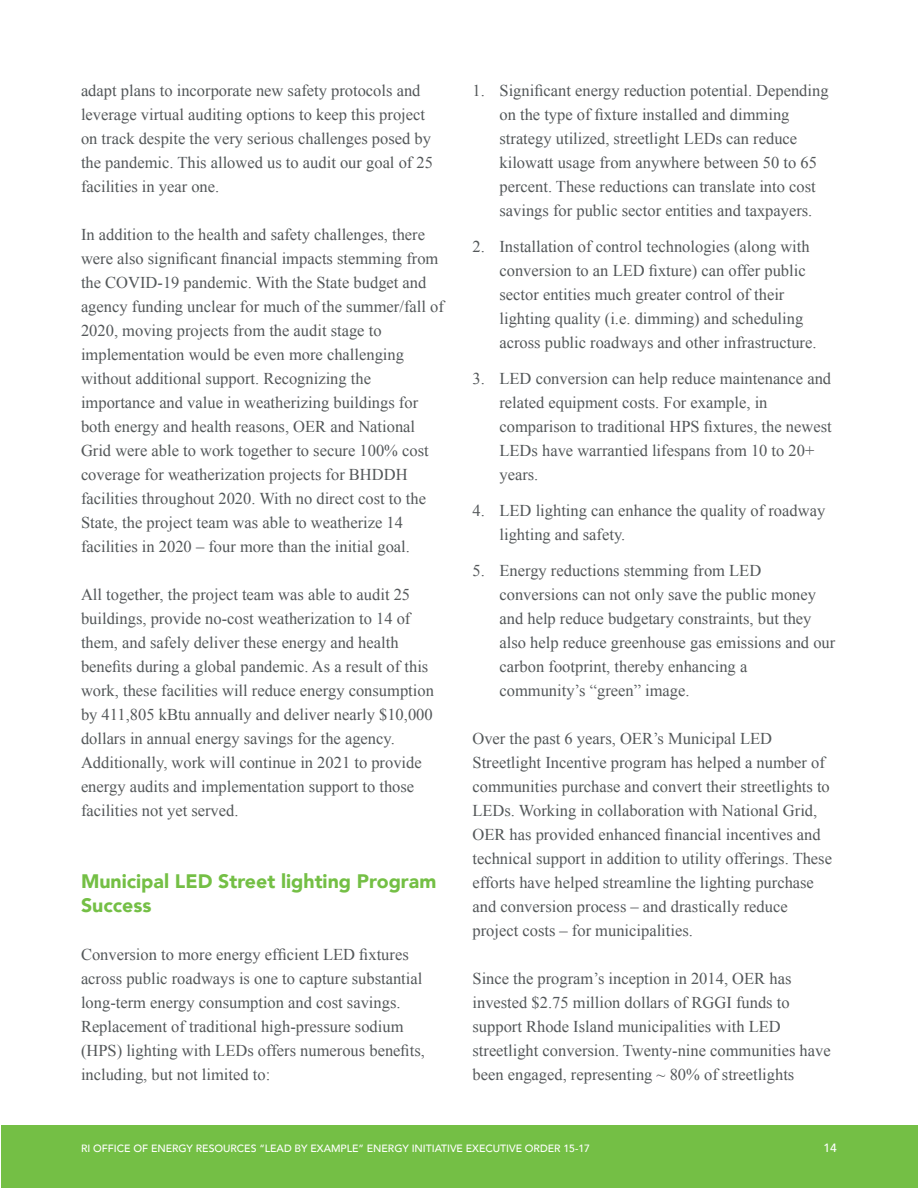
<style>
.page{position:relative;width:918px;height:1188px;background:#fff}
.page>*{position:absolute;margin:0;border:0;box-sizing:border-box;transform-origin:0 0}
.t1{font:900 19.5px/24px "Avenir";color:#74bf45}
.t2{font:16.5px/24px "Times New Roman";color:#535759}
.t3{font:500 12px "Avenir";color:#fff}
.t4{font:500 10.5px "Avenir";letter-spacing:-.005em;color:#fff}
</style>
<div class="page">
<div style="left:1px;top:1125px;width:917px;height:63px;background:#74bf45"></div>
<p class="t2" style="left:81px;top:80px;width:354px">adapt plans to incorporate new safety protocols and leverage virtual auditing options to keep this project on track despite the very serious challenges posed by the pandemic. This allowed us to audit our goal of 25 facilities in year one.</p>
<p class="t2" style="left:81px;top:224px;width:364px">In addition to the health and safety challenges, there were also significant financial impacts stemming from the COVID-19 pandemic. With the State budget and agency funding unclear for much of the summer/fall of 2020, moving projects from the audit stage to implementation would be even more challenging without additional support. Recognizing the importance and value in weatherizing buildings for both energy and health reasons, OER and National Grid were able to work together to secure 100% cost coverage for weatherization projects for BHDDH facilities throughout 2020. With no direct cost to the State, the project team was able to weatherize 14 facilities in 2020 – four more than the initial goal.</p>
<p class="t2" style="left:81px;top:584px;width:354px">All together, the project team was able to audit 25 buildings, provide no-cost weatherization to 14 of them, and safely deliver these energy and health benefits during a global pandemic. As a result of this work, these facilities will reduce energy consumption by 411,805 kBtu annually and deliver nearly $10,000 dollars in annual energy savings for the agency.<br>Additionally, work will continue in 2021 to provide energy audits and implementation support to those facilities not yet served.</p>
<p class="t1" style="left:81px;top:870px;width:357px">Municipal LED Street lighting Program<br>Success</p>
<p class="t2" style="left:81px;top:944px;width:345px">Conversion to more energy efficient LED fixtures across public roadways is one to capture substantial long-term energy consumption and cost savings.<br>Replacement of traditional high-pressure sodium (HPS) lighting with LEDs offers numerous benefits, including, but not limited to:</p>
<p class="t2" style="left:500px;top:80px;width:331px;text-indent:-27px">1. Significant energy reduction potential. Depending on the type of fixture installed and dimming strategy utilized, streetlight LEDs can reduce kilowatt usage from anywhere between 50 to 65 percent. These reductions can translate into cost savings for public sector entities and taxpayers.</p>
<p class="t2" style="left:500px;top:236px;width:319px;text-indent:-27px">2. Installation of control technologies (along with conversion to an LED fixture) can offer public sector entities much greater control of their lighting quality (i.e. dimming) and scheduling across public roadways and other infrastructure.</p>
<p class="t2" style="left:500px;top:368px;width:334px;text-indent:-27px">3. LED conversion can help reduce maintenance and related equipment costs. For example, in comparison to traditional HPS fixtures, the newest LEDs have warrantied lifespans from 10 to 20+ years.</p>
<p class="t2" style="left:500px;top:500px;width:327px;text-indent:-27px">4. LED lighting can enhance the quality of roadway lighting and safety.</p>
<p class="t2" style="left:500px;top:560px;width:337px;text-indent:-27px">5. Energy reductions stemming from LED conversions can not only save the public money and help reduce budgetary constraints, but they also help reduce greenhouse gas emissions and our carbon footprint, thereby enhancing a community’s “green” image.</p>
<p class="t2" style="left:472px;top:728px;width:361px">Over the past 6 years, OER’s Municipal LED Streetlight Incentive program has helped a number of communities purchase and convert their streetlights to LEDs. Working in collaboration with National Grid, OER has provided enhanced financial incentives and technical support in addition to utility offerings. These efforts have helped streamline the lighting purchase and conversion process – and drastically reduce project costs – for municipalities.</p>
<p class="t2" style="left:472px;top:968px;width:360px">Since the program’s inception in 2014, OER has invested $2.75 million dollars of RGGI funds to support Rhode Island municipalities with LED streetlight conversion. Twenty-nine communities have been engaged, representing ~ 80% of streetlights</p>
<p class="t4" style="left:81px;top:1142px;width:511px">RI OFFICE OF ENERGY RESOURCES “LEAD BY EXAMPLE” ENERGY INITIATIVE EXECUTIVE ORDER 15-17</p>
<p class="t3" style="left:824px;top:1140px;width:15px">14</p>
</div>
